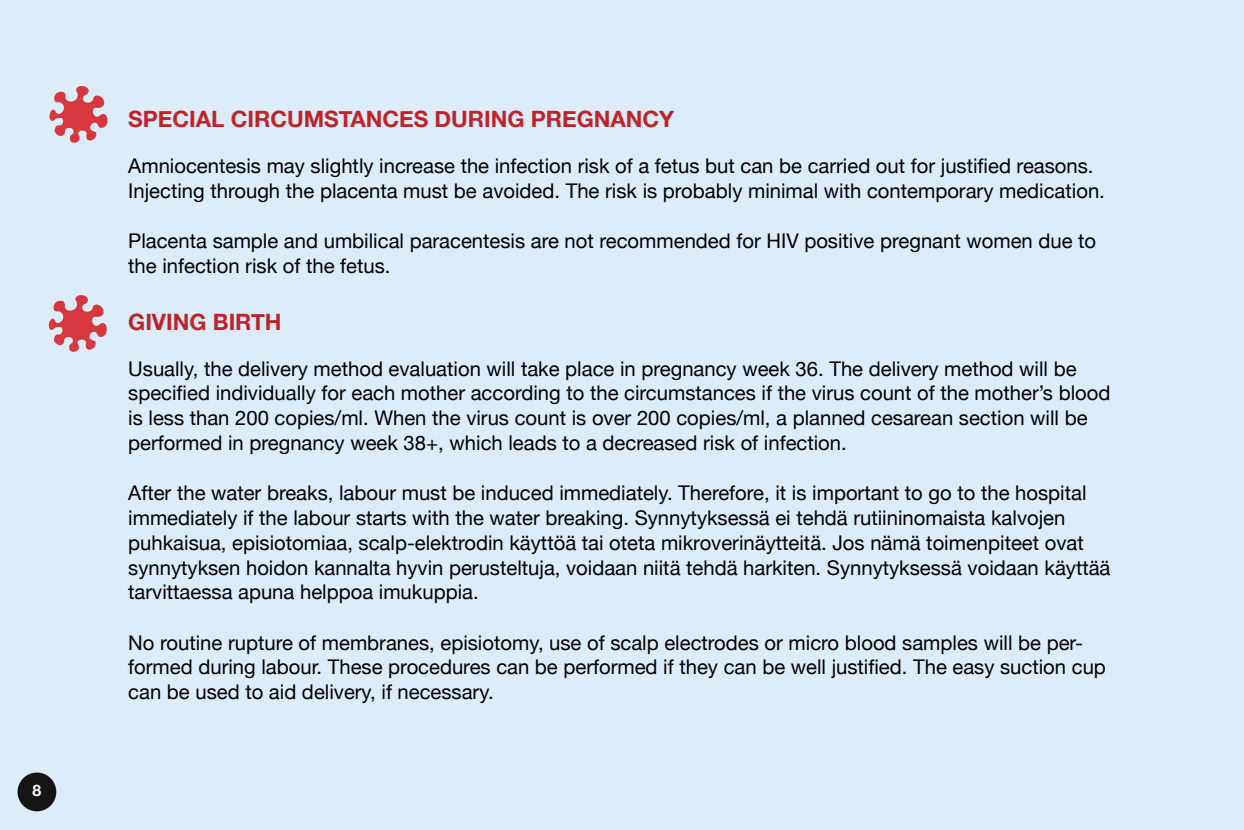
<style>
.page{position:relative;width:1244px;height:830px;background:#fff}
.page>*{position:absolute;margin:0;border:0;box-sizing:border-box;transform-origin:0 0}
.t1{font:700 22.5px "Helvetica Neue";color:#bf2228}
.t2{font:20.25px/24.8px "Helvetica Neue";color:#000}
.t3{font:700 15.75px "Helvetica Neue";color:#fff}
</style>
<div class="page">
<div style="left:0;top:0;width:1244px;height:829px;background:#ddecf9"></div>
<div style="left:18px;top:772px;width:38px;height:38px;background:#141414;border-radius:50%"></div>
<svg style="left:48px;top:295px;width:59px;height:57px"></svg>
<svg style="left:49px;top:86px;width:59px;height:57px"></svg>
<p class="t3" style="left:33px;top:780px;width:10px">8</p>
<p class="t1" style="left:128px;top:105px;width:547px">SPECIAL CIRCUMSTANCES DURING PREGNANCY</p>
<p class="t2" style="left:128px;top:153px;width:978px">Amniocentesis may slightly increase the infection risk of a fetus but can be carried out for justified reasons.<br>I njecting through the placenta must be avoided. The risk is probably minimal with contemporary medication.</p>
<p class="t2" style="left:128px;top:228px;width:969px">Placenta sample and umbilical paracentesis are not recommended for HIV positive pregnant women due to the infection risk of the fetus.</p>
<p class="t1" style="left:128px;top:307px;width:12px">GIVI</p>
<p class="t1" style="left:173px;top:307px;width:94px">NG BIRTH</p>
<p class="t2" style="left:128px;top:355px;width:983px">Usually, the delivery method evaluation will take place in pregnancy week 36. The delivery method will be specified individually for each mother according to the circumstances if the virus count of the mother’s blood is less than 200 copies/ml. When the virus count is over 200 copies/ml, a planned cesarean section will be performed in pregnancy week 38+, which leads to a decreased risk of infection.</p>
<p class="t2" style="left:128px;top:480px;width:984px">After the water breaks, labour must be induced immediately. Therefore, it is important to go to the hospital immediately if the labour starts with the water breaking. Synnytyksessä ei tehdä rutiininomaista kalvojen puhkaisua, episiotomiaa, scalp-elektrodin käyttöä tai oteta mikroverinäytteitä. Jos nämä toimenpiteet ovat synnytyksen hoidon kannalta hyvin perusteltuja, voidaan niitä tehdä harkiten. Synnytyksessä voidaan käyttää tarvittaessa apuna helppoa imukuppia.</p>
<p class="t2" style="left:128px;top:629px;width:979px">No routine rupture of membranes, episiotomy, use of scalp electrodes or micro blood samples will be per&shy;formed during labour. These procedures can be performed if they can be well justified. The easy suction cup can be used to aid delivery, if necessary.</p>
</div>
